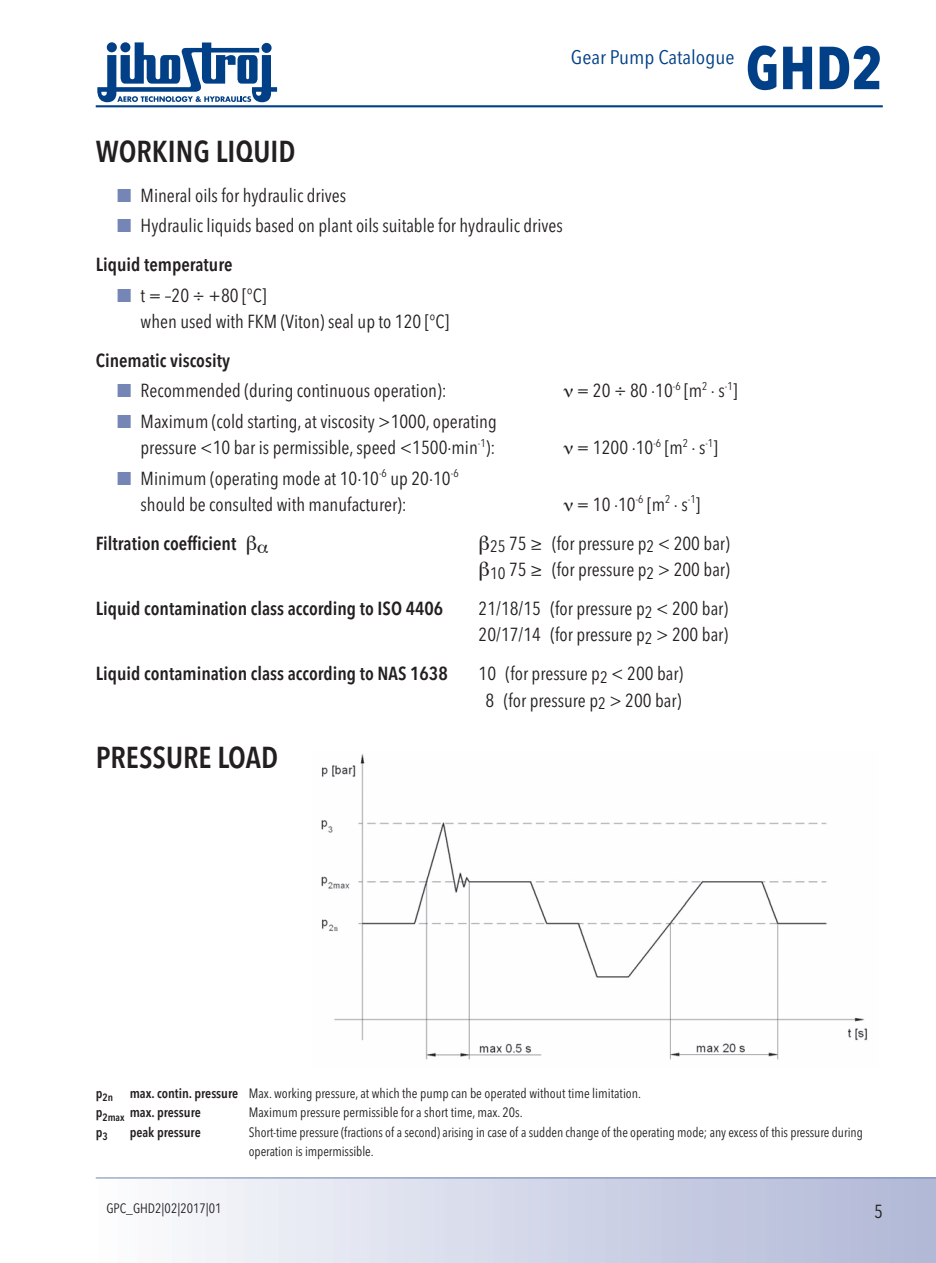
<style>
.page{position:relative;width:936px;height:1263px;background:#fff}
.page>*{position:absolute;margin:0;border:0;box-sizing:border-box;transform-origin:0 0}
.t1{font:700 60px "Avenir Next Condensed";color:#014086}
.t2{font:600 30px "Avenir Next Condensed";color:#231f20}
.t3{font:19.5px "Avenir Next Condensed";color:#014086;scale:1.1 1}
.t4{font:18.75px/26.2px "Avenir Next Condensed";color:#231f20}
.t5{font:600 18.75px "Avenir Next Condensed";color:#231f20}
.t6{font:13.5px/19.5px "Avenir Next Condensed";letter-spacing:-.005em;color:#231f20}
.t7{font:600 13.5px "Avenir Next Condensed";color:#231f20}
.s1{color:#7585b5}
.s2{font-weight:600}
</style>
<div class="page">
<hr style="left:96px;top:105px;width:786px;height:2px;background:#014086">
<svg style="left:97px;top:43px;width:180px;height:59px"></svg>
<div style="left:96px;top:1178px;width:839px;height:85px;background:linear-gradient(to right,#fcfcfe,#afb7d6)"></div>
<hr style="left:96px;top:1177px;width:839px;height:1px;background:#7585b5">
<img style="left:321px;top:754px;width:547px;height:306px">
<p class="t3" style="left:571px;top:40px;width:150px">Gear Pump Catalogue</p>
<h1 class="t1" style="left:745px;top:31px;width:139px">GHD2</h1>
<h2 class="t2" style="left:96px;top:125px;width:201px">WORKING LIQUID</h2>
<p class="t4" style="left:117px;top:181px;width:231px"><span class="s1">■</span> Mineral oils for hydraulic drives</p>
<p class="t4" style="left:96px;top:205px;width:468px;line-height:39px;text-indent:21px"><span class="s1">■</span> Hydraulic liquids based on plant oils suitable for hydraulic drives<br><span class="s2">Liquid temperature</span></p>
<p class="t4" style="left:140px;top:281px;width:310px;text-indent:-24px"><span class="s1">■</span> t = –20 ÷ +80 [°C]<br>when used with FKM (Viton) seal up to 120 [°C]</p>
<p class="t5" style="left:96px;top:344px;width:136px">Cinematic viscosity</p>
<p class="t4" style="left:117px;top:377px;width:331px"><span class="s1">■</span> Recommended (during continuous operation):</p>
<p class="t4" style="left:563px;top:377px;width:175px">■ = 20 ÷ 80 ·10<sup>-6</sup> [m<sup>2</sup> · s<sup>-1</sup>]</p>
<p class="t4" style="left:117px;top:407px;width:381px;text-align:right"><span class="s1">■</span> Maximum (cold starting, at viscosity &gt;1000, operating pressure &lt;10 bar is permissible, speed &lt;1500·min<sup>-1</sup>):</p>
<p class="t4" style="left:563px;top:434px;width:156px">■ = 1200 ·10<sup>-6</sup> [m<sup>2</sup> · s<sup>-1</sup>]</p>
<p class="t4" style="left:140px;top:464px;width:319px;text-indent:-24px"><span class="s1">■</span> Minimum (operating mode at 10·10<sup>-6</sup> up 20·10<sup>-6 </sup>should be consulted with manufacturer):</p>
<p class="t4" style="left:563px;top:490px;width:138px">■ = 10 ·10<sup>-6</sup> [m<sup>2</sup> · s<sup>-1</sup>]</p>
<p class="t5" style="left:96px;top:527px;width:142px">Filtration coefficient</p>
<p class="t4" style="left:490px;top:529px;width:241px"><sub>25</sub> 75 ≥ (for pressure p<sub>2</sub> &lt; 200 bar)<br><sub>10</sub> 75 ≥ (for pressure p<sub>2</sub> &gt; 200 bar)</p>
<p class="t5" style="left:96px;top:592px;width:349px">Liquid contamination class according to ISO 4406</p>
<p class="t4" style="left:478px;top:595px;width:251px">21/18/15 (for pressure p<sub>2</sub> &lt; 200 bar)<br>20/17/14 (for pressure p<sub>2</sub> &gt; 200 bar)</p>
<p class="t5" style="left:96px;top:658px;width:353px">Liquid contamination class according to NAS 1638</p>
<p class="t4" style="left:478px;top:660px;width:206px;text-align:center">10 (for pressure p<sub>2</sub> &lt; 200 bar)<br>8 (for pressure p<sub>2</sub> &gt; 200 bar)</p>
<h2 class="t2" style="left:96px;top:732px;width:184px">PRESSURE LOAD</h2>
<p class="t6" style="left:96px;top:1083px;width:547px"><span class="s2">p</span><sub>2n</sub> <span class="s2">max. contin. pressure</span> Max. working pressure, at which the pump can be operated without time limitation. <span class="s2">p</span><sub>2max</sub> <span class="s2">max. pressure</span></p>
<p class="t6" style="left:249px;top:1102px;width:275px">Maximum pressure permissible for a short time, max. 20s.</p>
<p class="t7" style="left:96px;top:1120px;width:13px">p<sub>3</sub></p>
<p class="t7" style="left:130px;top:1120px;width:72px">peak pressure</p>
<p class="t6" style="left:249px;top:1122px;width:615px">Short-time pressure (fractions of a second) arising in case of a sudden change of the operating mode; any excess of this pressure during operation is impermissible.</p>
<p class="t6" style="left:106px;top:1197px;width:117px">GPC_GHD2|02|2017|01</p>
<p class="t4" style="left:873px;top:1197px;width:10px">5</p>
</div>
